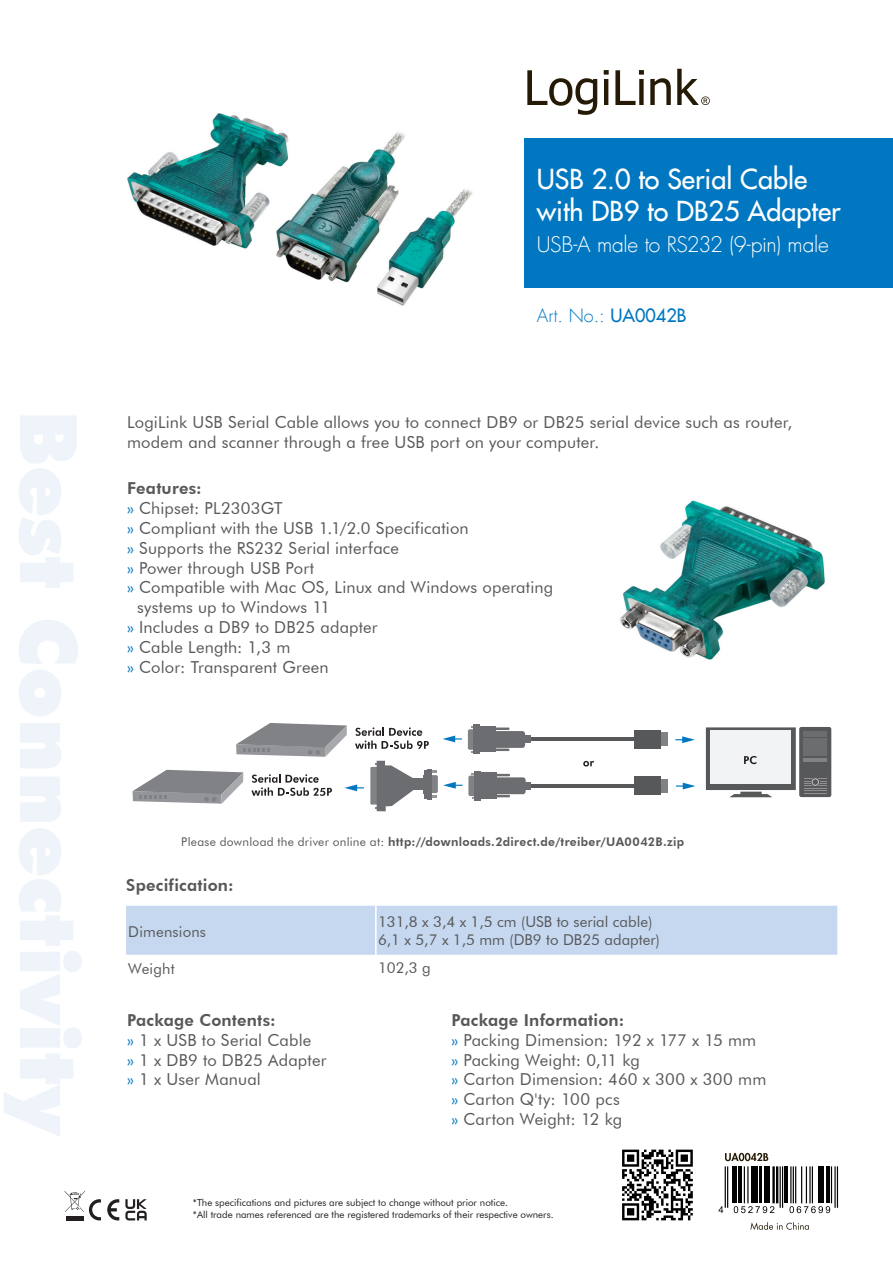
<style>
.page{position:relative;width:893px;height:1263px;background:#fff}
.page>*{position:absolute;margin:0;border:0;box-sizing:border-box;transform-origin:0 0}
.Produktname{font:27px "Futura LT";color:#fff}
.Produktname-2{font:300 21px "Futura LT";letter-spacing:-.02em;color:#fff}
.t1{font:300 18px "Futura LT";color:#0077c0}
.Fließtext{font:16.5px "Futura BT";letter-spacing:.01em;color:#57585a}
.subline{font:800 16.5px "Futura BT";letter-spacing:.015em;color:#57585a}
.Tabelle_Auszeichnung{font:15px "Futura BT";color:#57585a}
.Fließtext-2{font:800 12px "Futura BT";letter-spacing:.025em;color:#57585a}
.t2{font:9.75px/11.7px "Futura BT";color:#231f20}
.s1{font-weight:400}
.s2{color:#0077c0}
</style>
<div class="page">
<svg style="left:527px;top:69px;width:183px;height:46px"></svg>
<svg style="left:65px;top:1191px;width:36px;height:29px"></svg>
<svg style="left:107px;top:1199px;width:12px;height:21px"></svg>
<svg style="left:125px;top:1199px;width:22px;height:21px"></svg>
<div style="left:126px;top:906px;width:711px;height:49px;background:#c6d8ef"></div>
<hr style="left:375px;top:906px;width:2px;height:49px;background:#fff">
<svg style="left:622px;top:1149px;width:71px;height:71px"></svg>
<div style="left:524px;top:138px;width:369px;height:150px;background:#0077c0"></div>
<img style="left:127px;top:113px;width:346px;height:193px">
<img style="left:620px;top:500px;width:205px;height:160px">
<svg style="left:676px;top:783px;width:19px;height:6px"></svg>
<svg style="left:443px;top:782px;width:20px;height:7px"></svg>
<svg style="left:344px;top:784px;width:20px;height:7px"></svg>
<svg style="left:706px;top:727px;width:125px;height:70px"></svg>
<hr style="left:527px;top:784px;width:117px;height:4px;background:#57585a">
<div style="left:656px;top:779px;width:12px;height:13px;background:#808285"></div>
<div style="left:635px;top:776px;width:26px;height:19px;background:#57585a"></div>
<div style="left:468px;top:775px;width:9px;height:21px;background:#808285;border-radius:2px"></div>
<div style="left:521px;top:782px;width:10px;height:7px;background:#6c6d70"></div>
<div style="left:479px;top:777px;width:47px;height:17px;background:#6c6d70;border-radius:3px"></div>
<div style="left:474px;top:771px;width:7px;height:29px;background:#6c6d70"></div>
<div style="left:477px;top:772px;width:19px;height:6px;background:#6c6d70"></div>
<div style="left:477px;top:793px;width:19px;height:5px;background:#6c6d70"></div>
<hr style="left:490px;top:774px;width:20px;height:2px;background:#6c6d70">
<hr style="left:490px;top:795px;width:20px;height:2px;background:#6c6d70">
<div style="left:370px;top:767px;width:12px;height:37px;background:#808285"></div>
<div style="left:429px;top:775px;width:9px;height:18px;background:#808285;border-radius:2px"></div>
<svg style="left:432px;top:770px;width:5px;height:3px"></svg>
<svg style="left:432px;top:795px;width:4px;height:3px"></svg>
<div style="left:427px;top:769px;width:5px;height:31px;background:#6c6d70"></div>
<div style="left:424px;top:775px;width:5px;height:18px;background:#6c6d70"></div>
<div style="left:425px;top:770px;width:5px;height:9px;background:#6c6d70"></div>
<div style="left:425px;top:789px;width:5px;height:9px;background:#6c6d70"></div>
<div style="left:412px;top:778px;width:12px;height:12px;background:#6c6d70"></div>
<svg style="left:375px;top:761px;width:38px;height:50px"></svg>
<svg style="left:251px;top:774px;width:81px;height:22px"></svg>
<svg style="left:133px;top:770px;width:110px;height:34px"></svg>
<svg style="left:355px;top:727px;width:74px;height:22px"></svg>
<svg style="left:236px;top:723px;width:111px;height:34px"></svg>
<svg style="left:675px;top:736px;width:20px;height:7px"></svg>
<svg style="left:442px;top:735px;width:20px;height:7px"></svg>
<hr style="left:527px;top:738px;width:117px;height:3px;background:#57585a">
<div style="left:656px;top:733px;width:12px;height:13px;background:#808285"></div>
<div style="left:634px;top:730px;width:27px;height:18px;background:#57585a"></div>
<svg style="left:468px;top:729px;width:8px;height:21px"></svg>
<div style="left:521px;top:736px;width:9px;height:7px;background:#6c6d70"></div>
<div style="left:478px;top:731px;width:47px;height:17px;background:#6c6d70;border-radius:3px"></div>
<div style="left:474px;top:725px;width:6px;height:29px;background:#6c6d70"></div>
<div style="left:476px;top:726px;width:20px;height:5px;background:#6c6d70"></div>
<div style="left:476px;top:747px;width:20px;height:5px;background:#6c6d70"></div>
<hr style="left:490px;top:727px;width:19px;height:3px;background:#6c6d70">
<hr style="left:490px;top:748px;width:19px;height:3px;background:#6c6d70">
<svg style="left:583px;top:761px;width:11px;height:5px"></svg>
<svg style="left:725px;top:1153px;width:43px;height:8px"></svg>
<svg style="left:750px;top:1222px;width:59px;height:8px"></svg>
<svg style="left:718px;top:1206px;width:5px;height:7px"></svg>
<svg style="left:734px;top:1206px;width:40px;height:7px"></svg>
<svg style="left:789px;top:1206px;width:41px;height:7px"></svg>
<hr style="left:727px;top:1166px;width:1px;height:42px;background:#030303">
<hr style="left:725px;top:1166px;width:1px;height:42px;background:#030303">
<hr style="left:732px;top:1166px;width:2px;height:37px;background:#030303">
<hr style="left:735px;top:1166px;width:2px;height:37px;background:#030303">
<hr style="left:738px;top:1166px;width:3px;height:37px;background:#030303">
<hr style="left:747px;top:1166px;width:1px;height:37px;background:#030303">
<hr style="left:744px;top:1166px;width:1px;height:37px;background:#030303">
<hr style="left:751px;top:1166px;width:2px;height:37px;background:#030303">
<hr style="left:754px;top:1166px;width:4px;height:37px;background:#030303">
<hr style="left:759px;top:1166px;width:3px;height:37px;background:#030303">
<hr style="left:764px;top:1166px;width:1px;height:37px;background:#030303">
<hr style="left:766px;top:1166px;width:4px;height:37px;background:#030303">
<hr style="left:776px;top:1166px;width:2px;height:37px;background:#030303">
<hr style="left:772px;top:1166px;width:3px;height:37px;background:#030303">
<hr style="left:782px;top:1166px;width:1px;height:42px;background:#030303">
<hr style="left:780px;top:1166px;width:1px;height:42px;background:#030303">
<hr style="left:784px;top:1166px;width:4px;height:37px;background:#030303">
<hr style="left:812px;top:1166px;width:1px;height:37px;background:#030303">
<hr style="left:809px;top:1166px;width:2px;height:37px;background:#030303">
<hr style="left:806px;top:1166px;width:1px;height:37px;background:#030303">
<hr style="left:801px;top:1166px;width:1px;height:37px;background:#030303">
<hr style="left:795px;top:1166px;width:1px;height:37px;background:#030303">
<hr style="left:793px;top:1166px;width:1px;height:37px;background:#030303">
<hr style="left:790px;top:1166px;width:1px;height:37px;background:#030303">
<hr style="left:818px;top:1166px;width:3px;height:37px;background:#030303">
<hr style="left:822px;top:1166px;width:2px;height:37px;background:#030303">
<hr style="left:826px;top:1166px;width:4px;height:37px;background:#030303">
<hr style="left:837px;top:1166px;width:1px;height:42px;background:#030303">
<hr style="left:834px;top:1166px;width:2px;height:42px;background:#030303">
<hr style="left:831px;top:1166px;width:1px;height:37px;background:#030303">
<p class="Produktname" style="left:537px;top:161px;width:272px">USB 2.0 to Serial Cable</p>
<p class="Produktname" style="left:537px;top:193px;width:305px">with DB9 to DB25 Adapter</p>
<p class="Produktname-2" style="left:537px;top:232px;width:293px">USB-A male to RS232 (9-pin) male</p>
<p class="t1" style="left:537px;top:305px;width:151px">Art. No.: <span class="s1">UA0042B</span></p>
<p class="Fließtext" style="left:127px;top:412px;width:667px">LogiLink USB Serial Cable allows you to connect DB9 or DB25 serial device such as router,</p>
<p class="Fließtext" style="left:127px;top:432px;width:474px">modem and scanner through a free USB port on your computer.</p>
<p class="subline" style="left:127px;top:478px;width:76px">Features:</p>
<p class="Fließtext" style="left:127px;top:498px;width:157px"><span class="s2">»</span> Chipset: PL2303GT</p>
<p class="Fließtext" style="left:127px;top:518px;width:343px"><span class="s2">»</span> Compliant with the USB 1.1/2.0 Specification</p>
<p class="Fließtext" style="left:127px;top:538px;width:273px"><span class="s2">»</span> Supports the RS232 Serial interface</p>
<p class="Fließtext" style="left:127px;top:558px;width:189px"><span class="s2">»</span> Power through USB Port</p>
<p class="Fließtext" style="left:127px;top:577px;width:428px"><span class="s2">»</span> Compatible with Mac OS, Linux and Windows operating</p>
<p class="Fließtext" style="left:137px;top:597px;width:195px">systems up to Windows 11</p>
<p class="Fließtext" style="left:127px;top:617px;width:252px"><span class="s2">»</span> Includes a DB9 to DB25 adapter</p>
<p class="Fließtext" style="left:127px;top:637px;width:165px"><span class="s2">»</span> Cable Length: 1,3 m</p>
<p class="Fließtext" style="left:127px;top:657px;width:203px"><span class="s2">»</span> Color: Transparent Green</p>
<p class="Fließtext-2" style="left:181px;top:835px;width:505px"><span class="s1">Please download the driver online at:</span> http://downloads.2direct.de/treiber/UA0042B.zip</p>
<p class="subline" style="left:126px;top:875px;width:109px">Specification:</p>
<p class="Tabelle_Auszeichnung" style="left:128px;top:922px;width:79px">Dimensions</p>
<p class="Tabelle_Auszeichnung" style="left:378px;top:912px;width:276px">131,8 x 3,4 x 1,5 cm (USB to serial cable)</p>
<p class="Tabelle_Auszeichnung" style="left:378px;top:930px;width:283px">6,1 x 5,7 x 1,5 mm (DB9 to DB25 adapter)</p>
<p class="Tabelle_Auszeichnung" style="left:128px;top:959px;width:48px">Weight</p>
<p class="Tabelle_Auszeichnung" style="left:378px;top:958px;width:54px">102,3 g</p>
<p class="subline" style="left:127px;top:1010px;width:150px">Package Contents:</p>
<p class="Fließtext" style="left:127px;top:1030px;width:186px"><span class="s2">»</span> 1 x USB to Serial Cable</p>
<p class="Fließtext" style="left:127px;top:1050px;width:201px"><span class="s2">»</span> 1 x DB9 to DB25 Adapter</p>
<p class="Fließtext" style="left:127px;top:1069px;width:135px"><span class="s2">»</span> 1 x User Manual</p>
<p class="subline" style="left:451px;top:1010px;width:174px">Package Information:</p>
<p class="Fließtext" style="left:451px;top:1030px;width:306px"><span class="s2">»</span> Packing Dimension: 192 x 177 x 15 mm</p>
<p class="Fließtext" style="left:451px;top:1050px;width:190px"><span class="s2">»</span> Packing Weight: 0,11 kg</p>
<p class="Fließtext" style="left:451px;top:1069px;width:316px"><span class="s2">»</span> Carton Dimension: 460 x 300 x 300 mm</p>
<p class="Fließtext" style="left:451px;top:1089px;width:170px"><span class="s2">»</span> Carton Q'ty: 100 pcs</p>
<p class="Fließtext" style="left:451px;top:1109px;width:172px"><span class="s2">»</span> Carton Weight: 12 kg</p>
<p class="t2" style="left:193px;top:1196px;width:362px">*The specifications and pictures are subject to change without prior notice.<br>*All trade names referenced are the registered trademarks of their respective owners.</p>
</div>
